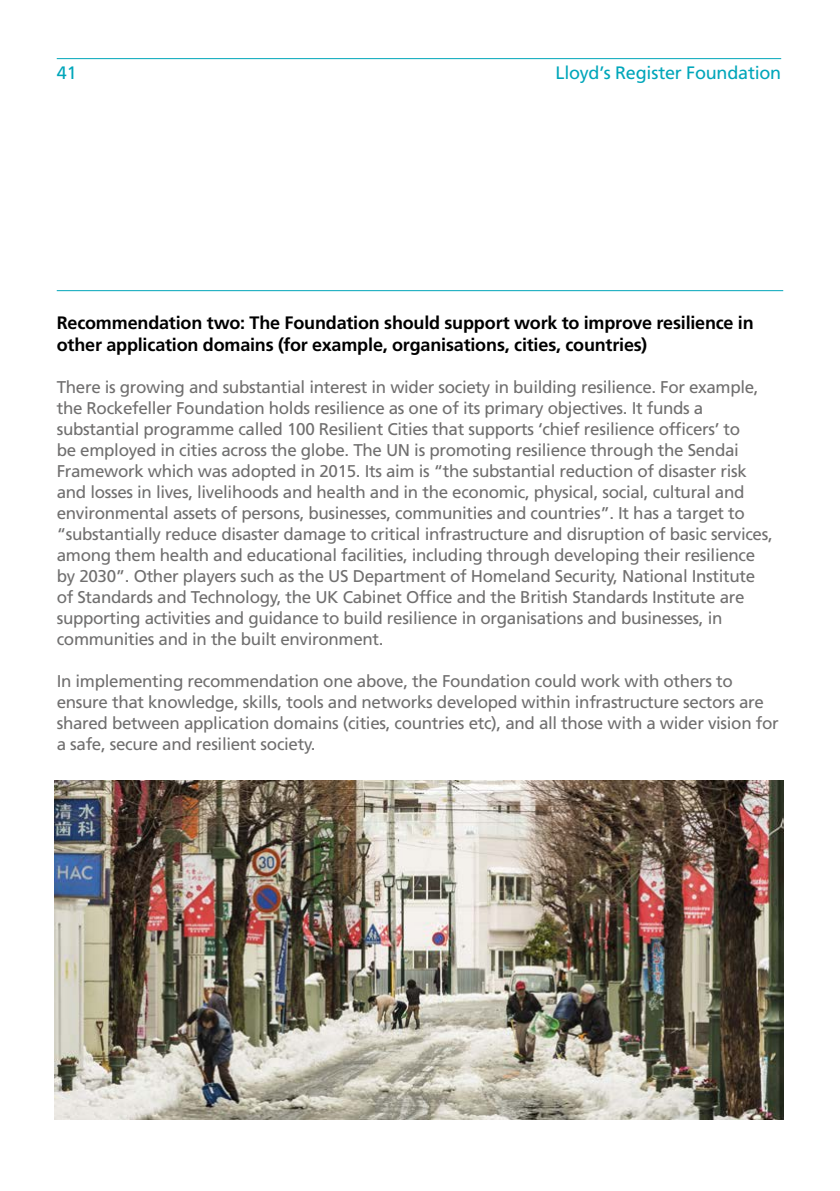
<style>
.page{position:relative;width:840px;height:1191px;background:#fff}
.page>*{position:absolute;margin:0;border:0;box-sizing:border-box;transform-origin:0 0}
.t1{font:700 18px/22px "Frutiger LT Std";letter-spacing:-.01em;color:#000}
.t2{font:18px "Frutiger LT Std";letter-spacing:-.015em;color:#00a6ba}
.t3{font:17px/21px "Frutiger LT Std";letter-spacing:-.02em;color:#706f6f}
</style>
<div class="page">
<hr style="left:57px;top:58px;width:723px;height:1px;background:#00a6ba">
<hr style="left:57px;top:290px;width:725px;height:1px;background:#00a6ba">
<img style="left:55px;top:780px;width:727px;height:339px">
<p class="t2" style="left:57px;top:62px;width:22px">41</p>
<p class="t2" style="left:555px;top:62px;width:227px">Lloyd’s Register Foundation</p>
<p class="t1" style="left:57px;top:312px;width:698px">Recommendation two: The Foundation should support work to improve resilience in other application domains (for example, organisations, cities, countries)</p>
<p class="t3" style="left:57px;top:376px;width:717px">There is growing and substantial interest in wider society in building resilience. For example, the Rockefeller Foundation holds resilience as one of its primary objectives. It funds a substantial programme called 100 Resilient Cities that supports ‘chief resilience officers’ to<br>be employed in cities across the globe. The UN is promoting resilience through the Sendai Framework which was adopted in 2015. Its aim is “the substantial reduction of disaster risk and losses in lives, livelihoods and health and in the economic, physical, social, cultural and environmental assets of persons, businesses, communities and countries”. It has a target to “substantially reduce disaster damage to critical infrastructure and disruption of basic services, among them health and educational facilities, including through developing their resilience by 2030”. Other players such as the US Department of Homeland Security, National Institute of Standards and Technology, the UK Cabinet Office and the British Standards Institute are supporting activities and guidance to build resilience in organisations and businesses, in communities and in the built environment.</p>
<p class="t3" style="left:57px;top:670px;width:723px">In implementing recommendation one above, the Foundation could work with others to ensure that knowledge, skills, tools and networks developed within infrastructure sectors are shared between application domains (cities, countries etc), and all those with a wider vision for a safe, secure and resilient society.</p>
</div>
